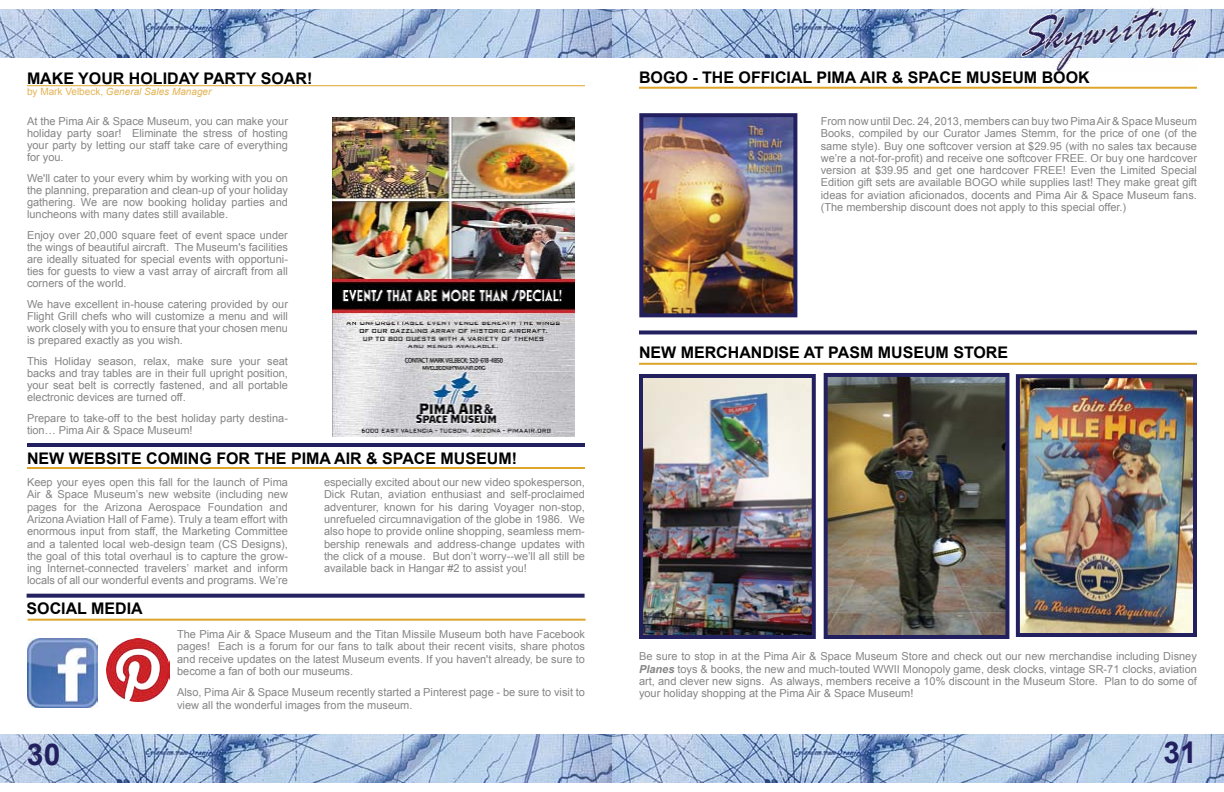
<style>
.page{position:relative;width:1224px;height:792px;background:#fff}
.page>*{position:absolute;margin:0;border:0;box-sizing:border-box;transform-origin:0 0}
.t1{font:700 30px "Arial";color:#22205f}
.t2{font:700 16px "Arial";color:#000}
.t3{font:11px/12.3px "Arial";color:#858585;text-align:justify}
.t4{font:italic 10px "Arial";color:#e3b455}
.s1{font-style:normal}
.s2{font-weight:700;font-style:italic}
</style>
<div class="page">
<img style="left:612px;top:9px;width:612px;height:49px">
<img style="left:0;top:9px;width:612px;height:49px">
<img style="left:0;top:734px;width:1224px;height:49px">
<hr style="left:639px;top:87px;width:558px;height:2px;background:#dda52a">
<img style="left:1019px;top:6px;width:179px;height:66px">
<hr style="left:27px;top:85px;width:558px;height:1px;background:#dda52a">
<hr style="left:27px;top:443px;width:558px;height:4px;background:#22205f">
<img style="left:333px;top:117px;width:241px;height:319px">
<img style="left:1021px;top:379px;width:171px;height:253px">
<div style="left:1016px;top:374px;width:181px;height:263px;border:4px solid #22205f"></div>
<img style="left:644px;top:379px;width:167px;height:255px">
<div style="left:639px;top:374px;width:177px;height:265px;border:4px solid #22205f"></div>
<img style="left:829px;top:378px;width:175px;height:256px">
<div style="left:824px;top:373px;width:185px;height:266px;border:4px solid #22205f"></div>
<svg style="left:639px;top:330px;width:558px;height:4px;fill:#22205f"></svg>
<hr style="left:639px;top:363px;width:558px;height:2px;background:#dda52a">
<img style="left:644px;top:118px;width:148px;height:194px">
<div style="left:639px;top:113px;width:158px;height:204px;border:4px solid #22205f"></div>
<hr style="left:27px;top:467px;width:558px;height:2px;background:#dda52a">
<svg style="left:27px;top:594px;width:558px;height:4px;fill:#22205f"></svg>
<hr style="left:28px;top:619px;width:558px;height:2px;background:#dda52a">
<img style="left:27px;top:638px;width:71px;height:69px">
<img style="left:106px;top:638px;width:64px;height:64px">
<h2 class="t2" style="left:27px;top:68px;width:287px">MAKE YOUR HO LIDAY PARTY SOAR!</h2>
<h2 class="t2" style="left:639px;top:67px;width:291px">BOGO - THE OFFICIAL PIMA AIR &amp; SPAC</h2>
<h2 class="t2" style="left:951px;top:67px;width:140px">E MUSEUM BOOK</h2>
<p class="t4" style="left:27px;top:85px;width:186px"><span class="s1">by Mark Velbeck,</span> General Sales Manager</p>
<p class="t3" style="left:27px;top:115px;width:262px;line-height:12px">At the Pima Air &amp; Space Museum, you can make your holiday party soar! Eliminate the stress of hosting your party by letting our staff take care of everything for you.</p>
<p class="t3" style="left:27px;top:172px;width:262px;line-height:12px">We'll cater to your every whim by working with you on the planning, preparation and clean-up of your holiday gathering. We are now booking holiday parties and luncheons with many dates still available.</p>
<p class="t3" style="left:27px;top:229px;width:262px;line-height:12px">Enjoy over 20,000 square feet of event space under the wings of beautiful aircraft. The Museum's facilities are ideally situated for special events with opportuni&shy;ties for guests to view a vast array of aircraft from all corners of the world.</p>
<p class="t3" style="left:27px;top:298px;width:262px;line-height:12px">We have excellent in-house catering provided by our Flight Grill chefs who will customize a menu and will work closely with you to ensure that your chosen menu is prepared exactly as you wish.</p>
<p class="t3" style="left:27px;top:355px;width:263px;line-height:12px">This Holiday season, relax, make sure your seat backs and tray tables are in their full upright position, your seat belt is correctly fastened, and all portable electronic devices are turned off.</p>
<p class="t3" style="left:27px;top:412px;width:262px;line-height:12px">Prepare to take-off to the best holiday party destina&shy;tion… Pima Air &amp; Space Museum!</p>
<p class="t3" style="left:821px;top:115px;width:378px">From now until Dec. 24, 2013, members can buy two Pima Air &amp; Space Museum Books, compiled by our Curator James Stemm, for the price of one (of the same style). Buy one softcover version at $29.95 (with no sales tax because we’re a not-for-profit) and receive one softcover FREE. Or buy one hardcover version at $39.95 and get one hardcover FREE! Even the Limited Special Edition gift sets are available BOGO while supplies last! They make great gift ideas for aviation aficionados, docents and Pima Air &amp; Space Museum fans. (The membership discount does not apply to this special offer.)</p>
<h2 class="t2" style="left:639px;top:342px;width:113px">NEW MERCHAND</h2>
<h2 class="t2" style="left:774px;top:342px;width:236px">ISE AT PASM MUSEUM STORE</h2>
<h2 class="t2" style="left:27px;top:447px;width:367px">NEW WEBSITE COMING FOR THE PIMA AIR &amp; SPAC</h2>
<h2 class="t2" style="left:426px;top:447px;width:93px">E MUSEUM!</h2>
<p class="t3" style="left:27px;top:476px;width:262px">Keep your eyes open this fall for the launch of Pima Air &amp; Space Museum’s new website (including new pages for the Arizona Aerospace Foundation and Arizona Aviation Hall of Fame). Truly a team effort with enormous input from staff, the Marketing Committee and a talented local web-design team (CS Designs), the goal of this total overhaul is to capture the grow&shy;ing Internet-connected travelers’ market and inform locals of all our wonderful events and programs. We’re</p>
<p class="t3" style="left:324px;top:476px;width:262px">especially excited about our new video spokesperson, Dick Rutan, aviation enthusiast and self-proclaimed adventurer, known for his daring Voyager non-stop, unrefueled circumnavigation of the globe in 1986. We also hope to provide online shopping, seamless mem&shy;bership renewals and address-change updates with the click of a mouse. But don’t worry--we’ll all still be available back in Hangar #2 to assist you!</p>
<h2 class="t2" style="left:27px;top:598px;width:115px">SOCIAL MEDIA</h2>
<p class="t3" style="left:177px;top:628px;width:409px">The Pima Air &amp; Space Museum and the Titan Missile Museum both have Facebook pages! Each is a forum for our fans to talk about their recent visits, share photos and receive updates on the latest Museum events. If you haven't already, be sure to become a fan of both our museums.</p>
<p class="t3" style="left:177px;top:686px;width:409px">Also, Pima Air &amp; Space Museum recently started a Pinterest page - be sure to visit to view all the wonderful images from the museum.</p>
<p class="t3" style="left:639px;top:650px;width:559px">Be sure to stop in at the Pima Air &amp; Space Museum Store and check out our new merchandise including Disney <span class="s2">Planes</span> toys &amp; books, the new and much-touted WWII Monopoly game, desk clocks, vintage SR-71 clocks, aviation art, and clever new signs. As always, members receive a 10% discount in the Museum Store. Plan to do some of your holiday shopping at the Pima Air &amp; Space Museum!</p>
<h1 class="t1" style="left:27px;top:734px;width:35px">30</h1>
<h1 class="t1" style="left:1164px;top:732px;width:35px">31</h1>
</div>
